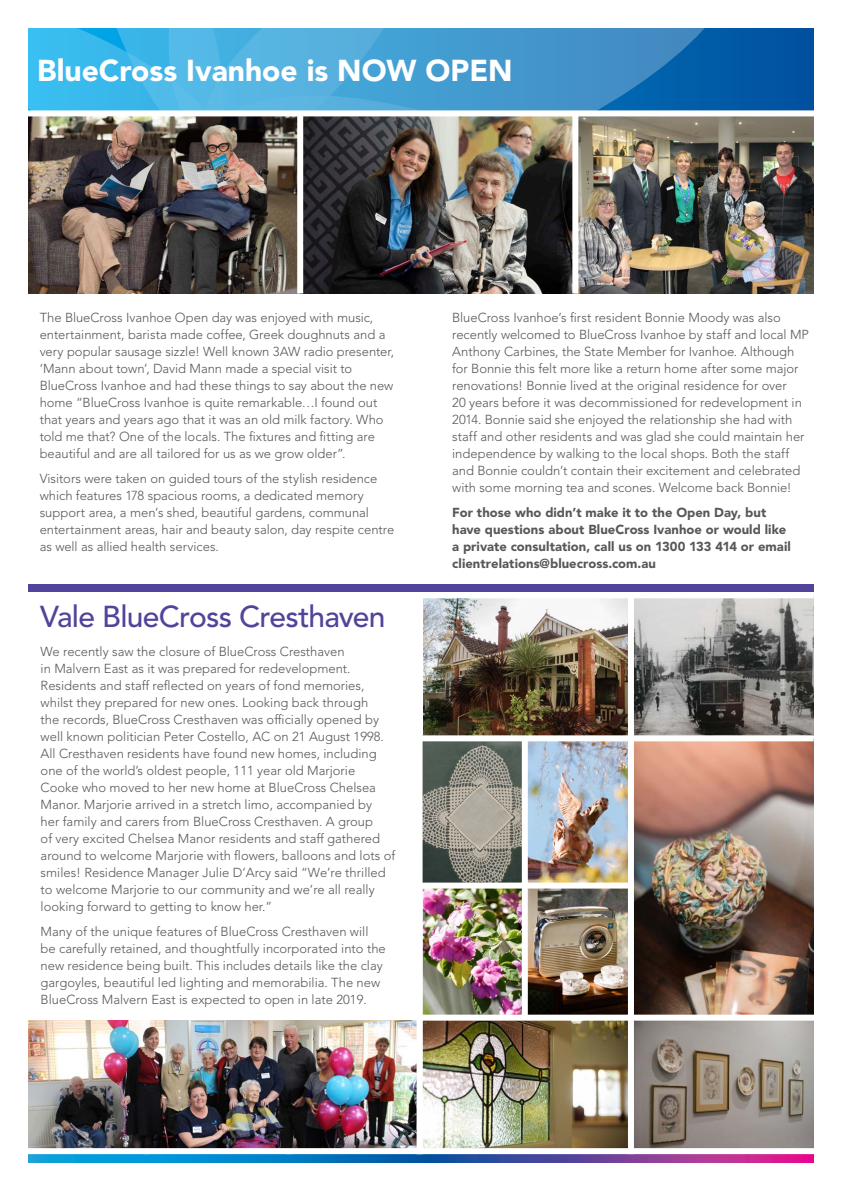
<style>
.page{position:relative;width:842px;height:1191px;background:#fff}
.page>*{position:absolute;margin:0;border:0;box-sizing:border-box;transform-origin:0 0}
.residence_-_sub_head{font:900 30px "Avenir LT Std";color:#fff}
.residence_-_sub_head-2{font:500 30px "Avenir LT Pro";letter-spacing:-.025em;color:#52439b}
.residence_-_sub_head-3{font:300 13px/17px "Avenir LT Std";color:#57585a}
.residence_-_sub_head-4{font:900 13px/17px "Avenir LT Std";letter-spacing:.005em;color:#57585a}
</style>
<div class="page">
<svg style="left:28px;top:1154px;width:786px;height:8px;background:#3f63b2"></svg>
<img style="left:28px;top:116px;width:786px;height:177px">
<div style="left:297px;top:112px;width:6px;height:181px;background:#fff"></div>
<div style="left:572px;top:108px;width:6px;height:185px;background:#fff"></div>
<div style="left:28px;top:28px;width:786px;height:85px;background:#0154a2"></div>
<div style="left:18px;top:110px;width:809px;height:6px;background:#fff"></div>
<div style="left:28px;top:584px;width:786px;height:7px;background:#52439b"></div>
<svg style="left:28px;top:28px;width:712px;height:83px;background:#3f9fd4"></svg>
<img style="left:634px;top:598px;width:180px;height:137px">
<img style="left:423px;top:1020px;width:205px;height:128px">
<img style="left:423px;top:888px;width:99px;height:126px">
<img style="left:528px;top:888px;width:100px;height:126px">
<img style="left:423px;top:741px;width:99px;height:141px">
<img style="left:528px;top:741px;width:100px;height:141px">
<img style="left:424px;top:598px;width:204px;height:137px">
<img style="left:28px;top:1020px;width:389px;height:128px">
<img style="left:634px;top:741px;width:180px;height:273px">
<img style="left:634px;top:1020px;width:180px;height:128px">
<p class="residence_-_sub_head" style="left:45px;top:37px;width:401px">Our newest residence in the</p>
<p class="residence_-_sub_head" style="left:37px;top:52px;width:477px">BlueCross Ivanhoe is NOW OPEN</p>
<p class="residence_-_sub_head-3" style="left:40px;top:309px;width:356px">The BlueCross Ivanhoe Open day was enjoyed with music, entertainment, barista made coffee, Greek doughnuts and a very popular sausage sizzle! Well known 3AW radio presenter, ‘Mann about town’, David Mann made a special visit to BlueCross Ivanhoe and had these things to say about the new home “BlueCross Ivanhoe is quite remarkable…I found out that years and years ago that it was an old milk factory. Who told me that? One of the locals. The fixtures and fitting are beautiful and are all tailored for us as we grow older”.</p>
<p class="residence_-_sub_head-3" style="left:40px;top:470px;width:356px">Visitors were taken on guided tours of the stylish residence which features 178 spacious rooms, a dedicated memory support area, a men’s shed, beautiful gardens, communal entertainment areas, hair and beauty salon, day respite centre as well as allied health services.</p>
<p class="residence_-_sub_head-2" style="left:40px;top:599px;width:347px">Vale BlueCross Cresthaven</p>
<p class="residence_-_sub_head-3" style="left:41px;top:642px;width:356px">We recently saw the closure of BlueCross Cresthaven<br>in Malvern East as it was prepared for redevelopment.<br>Residents and staff reflected on years of fond memories, whilst they prepared for new ones. Looking back through<br>the records, BlueCross Cresthaven was officially opened by well known politician Peter Costello, AC on 21 August 1998.<br>All Cresthaven residents have found new homes, including one of the world’s oldest people, 111 year old Marjorie Cooke who moved to her new home at BlueCross Chelsea Manor. Marjorie arrived in a stretch limo, accompanied by<br>her family and carers from BlueCross Cresthaven. A group<br>of very excited Chelsea Manor residents and staff gathered around to welcome Marjorie with flowers, balloons and lots of smiles! Residence Manager Julie D’Arcy said “We’re thrilled to welcome Marjorie to our community and we’re all really looking forward to getting to know her.”</p>
<p class="residence_-_sub_head-3" style="left:41px;top:923px;width:347px">Many of the unique features of BlueCross Cresthaven will be carefully retained, and thoughtfully incorporated into the new residence being built. This includes details like the clay gargoyles, beautiful led lighting and memorabilia. The new BlueCross Malvern East is expected to open in late 2019.</p>
<p class="residence_-_sub_head-3" style="left:452px;top:309px;width:358px">BlueCross Ivanhoe’s first resident Bonnie Moody was also recently welcomed to BlueCross Ivanhoe by staff and local MP Anthony Carbines, the State Member for Ivanhoe. Although for Bonnie this felt more like a return home after some major renovations! Bonnie lived at the original residence for over<br>20 years before it was decommissioned for redevelopment in 2014. Bonnie said she enjoyed the relationship she had with staff and other residents and was glad she could maintain her independence by walking to the local shops. Both the staff and Bonnie couldn’t contain their excitement and celebrated with some morning tea and scones. Welcome back Bonnie!</p>
<p class="residence_-_sub_head-4" style="left:452px;top:504px;width:340px">For those who didn’t make it to the Open Day, but have questions about BlueCross Ivanhoe or would like a private consultation, call us on 1300 133 414 or email clientrelations@bluecross.com.au</p>
</div>
